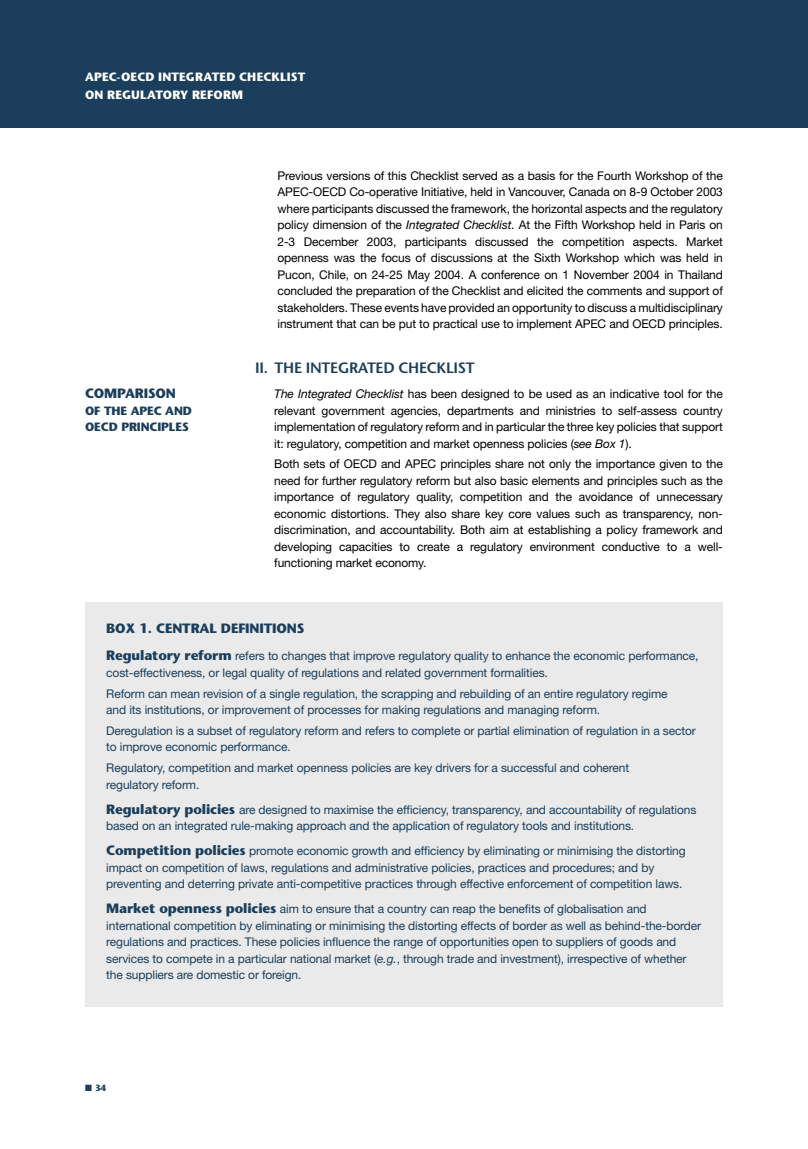
<style>
.page{position:relative;width:808px;height:1149px;background:#fff}
.page>*{position:absolute;margin:0;border:0;box-sizing:border-box;transform-origin:0 0}
._01_subhead_caps{font:15px "ITC Stone Sans Std Semibold";letter-spacing:-.02em;color:#1a3e5b}
.t1{font:700 13.5px "Stone Sans Std";letter-spacing:-.01em;color:#1a3e5b}
.t2{font:12px/16.5px "Helvetica Neue";letter-spacing:-.01em;color:#1a3e5b}
._05_index{font:12px/16.5px "Helvetica Neue";letter-spacing:-.01em;color:#000;text-align:justify}
.t3{font:700 12px/18px "Stone Sans Std";letter-spacing:.015em;color:#fff}
.t4{font:700 12px/16.5px "Stone Sans Std";letter-spacing:-.01em;color:#1a3e5b}
.t5{font:700 9px "Stone Sans Std";color:#1a3e5b}
.s1{font-style:italic}
.s2{font-family:"Stone Sans Std";font-weight:700;font-size:13.5px}
</style>
<div class="page">
<div style="left:0;top:0;width:808px;height:128px;background:#1a3e5b"></div>
<div style="left:85px;top:602px;width:638px;height:403px;background:#eaeaea"></div>
<p class="t3" style="left:85px;top:68px;width:222px">APEC-OECD INTEGRATED CHECKLIST<br>ON REGULATORY REFORM</p>
<p class="t1" style="left:85px;top:385px;width:92px">COMPARISON</p>
<p class="t4" style="left:85px;top:402px;width:108px">OF THE APEC AND<br>OECD PRINCIPLES</p>
<p class="_05_index" style="left:277px;top:167px;width:447px">Previous versions of this Checklist served as a basis for the Fourth Workshop of the APEC-OECD Co-operative Initiative, held in Vancouver, Canada on 8-9 October 2003 where participants discussed the framework, the horizontal aspects and the regulatory policy dimension of the <span class="s1">Integrated Checklist</span>. At the Fifth Workshop held in Paris on 2-3 December 2003, participants discussed the competition aspects. Market openness was the focus of discussions at the Sixth Workshop which was held in Pucon, Chile, on 24-25 May 2004. A conference on 1 November 2004 in Thailand concluded the preparation of the Checklist and elicited the comments and support of stakeholders. These events have provided an opportunity to discuss a multidisciplinary instrument that can be put to practical use to implement APEC and OECD principles.</p>
<p class="_01_subhead_caps" style="left:255px;top:359px;width:221px">II. THE INTEGRATED CHECKLIST</p>
<p class="_05_index" style="left:274px;top:385px;width:450px"><span class="s1">The Integrated Checklist</span> has been designed to be used as an indicative tool for the relevant government agencies, departments and ministries to self-assess country implementation of regulatory reform and in particular the three key policies that support it: regulatory, competition and market openness policies (<span class="s1">see Box 1</span>).</p>
<p class="_05_index" style="left:274px;top:455px;width:450px">Both sets of OECD and APEC principles share not only the importance given to the need for further regulatory reform but also basic elements and principles such as the importance of regulatory quality, competition and the avoidance of unnecessary economic distortions. They also share key core values such as transparency, non&shy;discrimination, and accountability. Both aim at establishing a policy framework and developing capacities to create a regulatory environment conductive to a well&shy;functioning market economy.</p>
<p class="t1" style="left:106px;top:620px;width:200px">BOX 1. CENTRAL DEFINITIONS</p>
<p class="t2" style="left:106px;top:647px;width:594px"><span class="s2">Regulatory reform</span> refers to changes that improve regulatory quality to enhance the economic performance, cost-effectiveness, or legal quality of regulations and related government formalities.</p>
<p class="t2" style="left:106px;top:684px;width:563px">Reform can mean revision of a single regulation, the scrapping and rebuilding of an entire regulatory regime and its institutions, or improvement of processes for making regulations and managing reform.</p>
<p class="t2" style="left:106px;top:721px;width:591px">Deregulation is a subset of regulatory reform and refers to complete or partial elimination of regulation in a sector to improve economic performance.</p>
<p class="t2" style="left:106px;top:759px;width:524px">Regulatory, competition and market openness policies are key drivers for a successful and coherent regulatory reform.</p>
<p class="t2" style="left:106px;top:800px;width:592px"><span class="s2">Regulatory policies</span> are designed to maximise the efficiency, transparency, and accountability of regulations based on an integrated rule-making approach and the application of regulatory tools and institutions.</p>
<p class="t2" style="left:106px;top:842px;width:581px"><span class="s2">Competition policies</span> promote economic growth and efficiency by eliminating or minimising the distorting impact on competition of laws, regulations and administrative policies, practices and procedures; and by preventing and deterring private anti-competitive practices through effective enforcement of competition laws.</p>
<p class="t2" style="left:106px;top:900px;width:596px"><span class="s2">Market openness policies</span> aim to ensure that a country can reap the benefits of globalisation and international competition by eliminating or minimising the distorting effects of border as well as behind-the-border regulations and practices. These policies influence the range of opportunities open to suppliers of goods and services to compete in a particular national market (<span class="s1">e.g.</span>, through trade and investment), irrespective of whether the suppliers are domestic or foreign.</p>
<p class="t5" style="left:85px;top:1081px;width:23px">■ 34</p>
</div>
